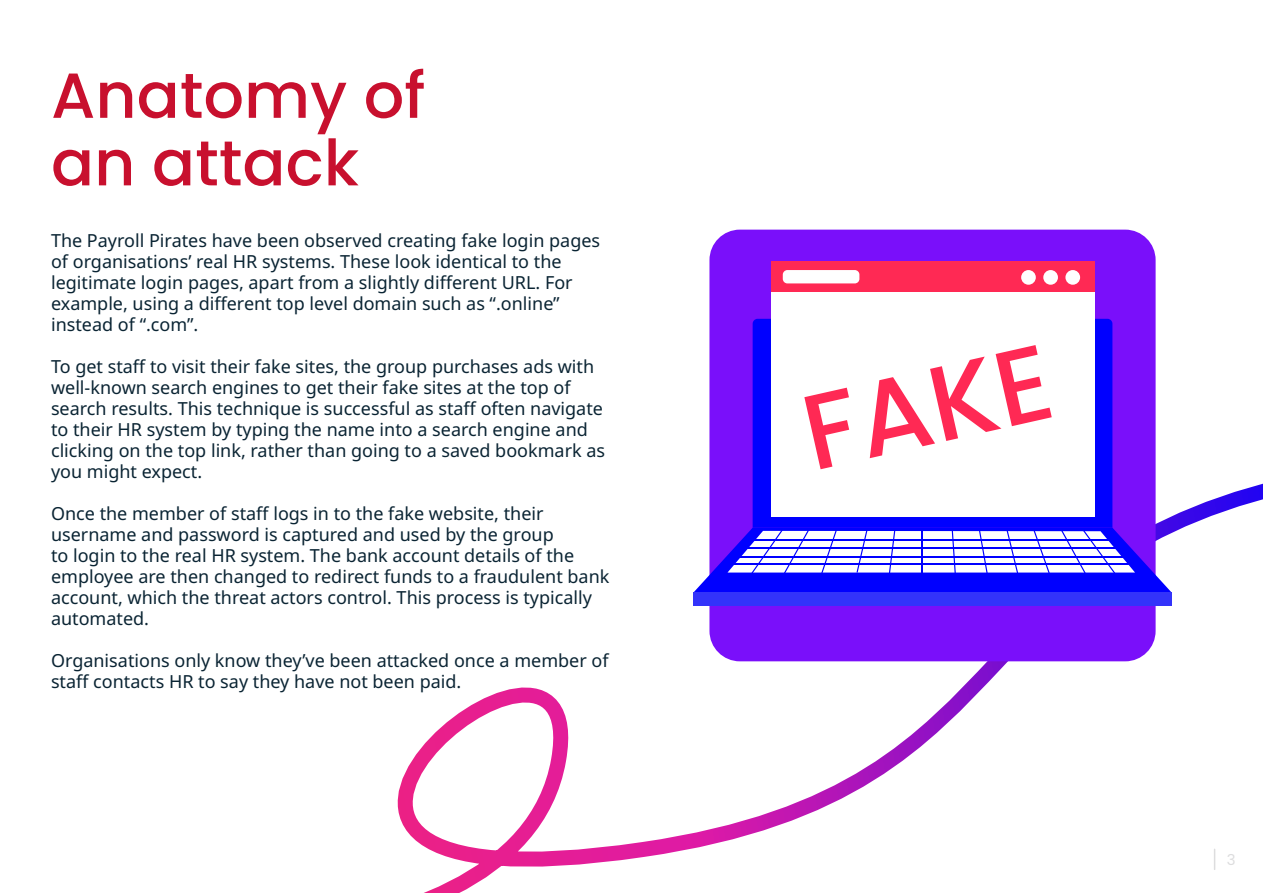
<style>
.page{position:relative;width:1263px;height:893px;background:#fff}
.page>*{position:absolute;margin:0;border:0;box-sizing:border-box;transform-origin:0 0}
.t1{font:500 106.2px "Poppins";color:#ff2954}
.t2{font:500 63.6px/67.5px "Poppins";color:#c8102e}
.t3{font:18px/21px "Noto Sans";color:#0a2433}
.t4{font:15px "Poppins";color:#ddddde}
</style>
<div class="page">
<svg style="left:397px;top:455px;width:866px;height:438px"></svg>
<svg style="left:1214px;top:849px;width:1px;height:20px"></svg>
<div style="left:709px;top:230px;width:446px;height:431px;background:#7a0ffa;border-radius:30px"></div>
<div style="left:693px;top:593px;width:479px;height:13px;background:#3333fa"></div>
<div style="left:753px;top:319px;width:359px;height:209px;background:#00f"></div>
<svg style="left:693px;top:528px;width:479px;height:65px;background:#7871fe"></svg>
<div style="left:771px;top:261px;width:323px;height:256px;background:#fff"></div>
<div style="left:771px;top:261px;width:323px;height:31px;background:#ff2954"></div>
<div style="left:783px;top:270px;width:76px;height:13px;background:#fff;border-radius:5px"></div>
<div style="left:1021px;top:270px;width:15px;height:15px;background:#fff;border-radius:50%"></div>
<div style="left:1043px;top:270px;width:15px;height:15px;background:#fff;border-radius:50%"></div>
<div style="left:1065px;top:270px;width:15px;height:15px;background:#fff;border-radius:50%"></div>
<h2 class="t2" style="left:51px;top:62px;width:376px">Anatomy of an attack</h2>
<p class="t3" style="left:51px;top:230px;width:551px">The Payroll Pirates have been observed creating fake login pages of organisations’ real HR systems. These look identical to the legitimate login pages, apart from a slightly different URL. For example, using a different top level domain such as “.online” instead of “.com”.</p>
<p class="t3" style="left:51px;top:356px;width:556px">To get staff to visit their fake sites, the group purchases ads with well-known search engines to get their fake sites at the top of search results. This technique is successful as staff often navigate to their HR system by typing the name into a search engine and clicking on the top link, rather than going to a saved bookmark as you might expect.</p>
<p class="t3" style="left:51px;top:503px;width:560px">Once the member of staff logs in to the fake website, their username and password is captured and used by the group<br>to login to the real HR system. The bank account details of the employee are then changed to redirect funds to a fraudulent bank account, which the threat actors control. This process is typically automated.</p>
<p class="t3" style="left:51px;top:650px;width:559px">Organisations only know they’ve been attacked once a member of staff contacts HR to say they have not been paid.</p>
<h1 class="t1" style="left:791px;top:375px;width:253px;rotate:-13deg">FAKE</h1>
<p class="t4" style="left:1227px;top:850px;width:10px">3</p>
</div>
